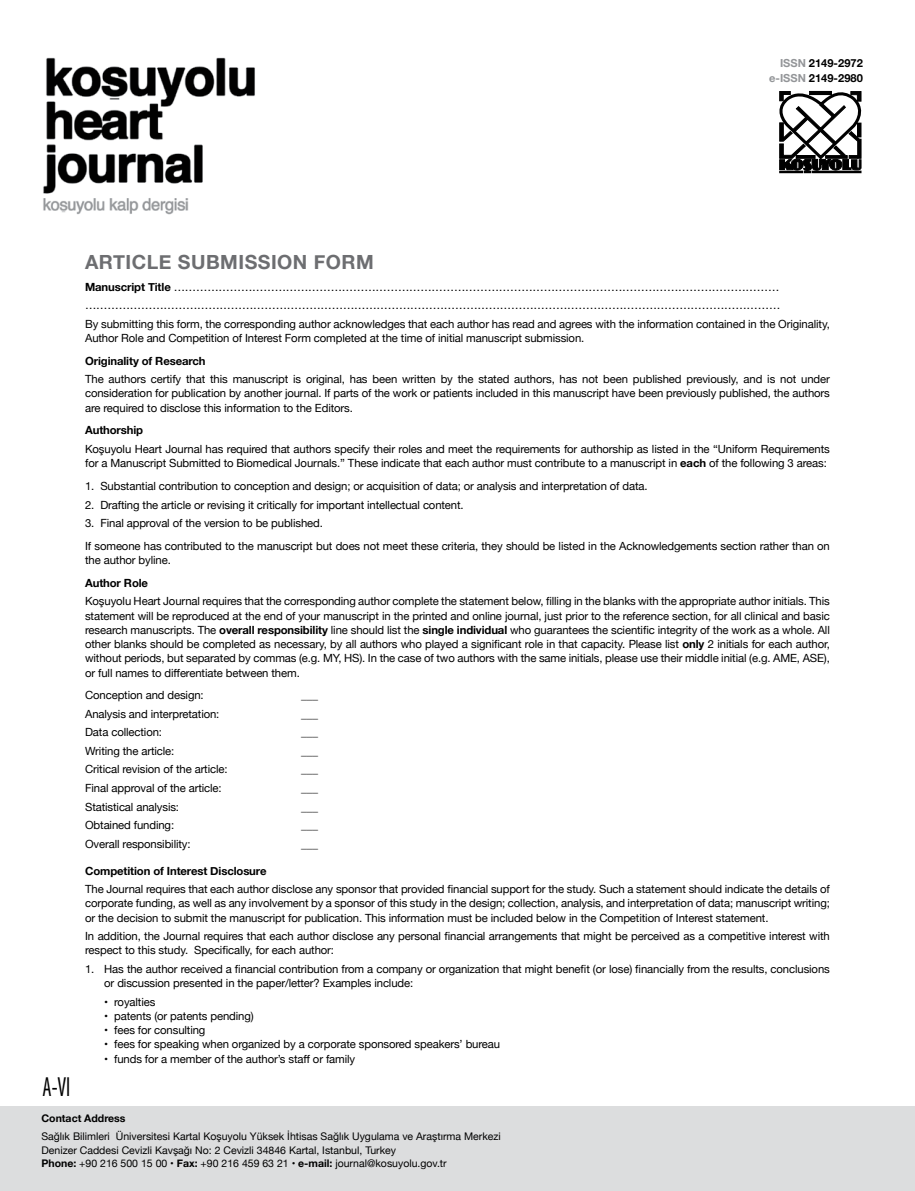
<style>
.page{position:relative;width:915px;height:1191px;background:#fff}
.page>*{position:absolute;margin:0;border:0;box-sizing:border-box;transform-origin:0 0}
.t1{font:condensed 27.75px "Myriad Pro";color:#000;scale:.76 1}
.t2{font:700 19.5px "Helvetica Neue";letter-spacing:.025em;color:#6d6e71}
.t3{font:11.25px/14.2px "Helvetica Neue";letter-spacing:-.01em;color:#000}
.t4{font:700 11.25px "Helvetica Neue";letter-spacing:-.01em;color:#000}
.t5{font:700 11.1px/14.9px "Helvetica Neue";color:#000;text-align:right}
.t6{font:10.5px/13.5px "Helvetica Neue";color:#000}
.t7{font:700 10.5px "Helvetica Neue";color:#000}
.s1{color:#939598}
.s2{font-weight:700}
</style>
<div class="page">
<div style="left:0;top:1106px;width:914px;height:85px;background:#dcddde"></div>
<img style="left:43px;top:57px;width:212px;height:158px">
<svg style="left:779px;top:90px;width:83px;height:83px"></svg>
<hr style="left:914px;top:1106px;width:1px;height:85px;background:#dcddde">
<h2 class="t2" style="left:85px;top:246px;width:27px">Artıc</h2>
<h2 class="t2" style="left:147px;top:246px;width:87px">le SUbmıssıo</h2>
<h2 class="t2" style="left:293px;top:246px;width:37px">n form</h2>
<p class="t5" style="left:768px;top:56px;width:95px"><span class="s1">ISSN</span> 2149-2972 <span class="s1">e-ISSN</span> 2149-2980</p>
<p class="t3" style="left:85px;top:278px;width:746px;line-height:18.5px"><span class="s2">Manuscript Title</span> ……………………………………………………………………………………………………………………………………………… ……………………………………………………………………………………………………………………………………………………………………<br>By submitting this form, the corresponding author acknowledges that each author has read and agrees with the information contained in the Originality,</p>
<p class="t3" style="left:85px;top:331px;width:500px">Author Role and Competition of Interest Form completed at the time of initial manuscript submission.</p>
<p class="t4" style="left:85px;top:352px;width:122px">Originality of Research</p>
<p class="t3" style="left:85px;top:373px;width:746px;text-align:justify">The authors certify that this manuscript is original, has been written by the stated authors, has not been published previously, and is not under consideration for publication by another journal. If parts of the work or patients included in this manuscript have been previously published, the authors are required to disclose this information to the Editors.</p>
<p class="t4" style="left:85px;top:421px;width:60px">Authorship</p>
<p class="t3" style="left:85px;top:442px;width:746px">Koşuyolu Heart Journal has required that authors specify their roles and meet the requirements for authorship as listed in the “Uniform Requirements for a Manuscript Submitted to Biomedical Journals.” These indicate that each author must contribute to a manuscript in <span class="s2">each</span> of the following 3 areas:</p>
<p class="t3" style="left:85px;top:479px;width:564px">1. Substantial contribution to conception and design; or acquisition of data; or analysis and interpretation of data.</p>
<p class="t3" style="left:85px;top:498px;width:380px">2. Drafting the article or revising it critically for important intellectual content.</p>
<p class="t3" style="left:85px;top:512px;width:746px;line-height:22.8px">3. Final approval of the version to be published.<br>If someone has contributed to the manuscript but does not meet these criteria, they should be listed in the Acknowledgements section rather than on</p>
<p class="t3" style="left:85px;top:553px;width:87px">the author byline.</p>
<p class="t4" style="left:85px;top:574px;width:64px">Author Role</p>
<p class="t3" style="left:85px;top:595px;width:746px;text-align:justify">Koşuyolu Heart Journal requires that the corresponding author complete the statement below, filling in the blanks with the appropriate author initials. This statement will be reproduced at the end of your manuscript in the printed and online journal, just prior to the reference section, for all clinical and basic research manuscripts. The <span class="s2">overall responsibility</span> line should list the <span class="s2">single individual</span> who guarantees the scientific integrity of the work as a whole. All other blanks should be completed as necessary, by all authors who played a significant role in that capacity. Please list <span class="s2">only</span> 2 initials for each author, without periods, but separated by commas (e.g. MY, HS). In the case of two authors with the same initials, please use their middle initial (e.g. AME, ASE), or full names to differentiate between them.</p>
<p class="t3" style="left:85px;top:689px;width:120px">Conception and design:</p>
<p class="t3" style="left:301px;top:689px;width:18px">___</p>
<p class="t3" style="left:85px;top:707px;width:136px">Analysis and interpretation:</p>
<p class="t3" style="left:301px;top:707px;width:18px">___</p>
<p class="t3" style="left:85px;top:726px;width:78px">Data collection:</p>
<p class="t3" style="left:301px;top:726px;width:18px">___</p>
<p class="t3" style="left:85px;top:744px;width:91px">Writing the article:</p>
<p class="t3" style="left:301px;top:744px;width:18px">___</p>
<p class="t3" style="left:85px;top:763px;width:144px">Critical revision of the article:</p>
<p class="t3" style="left:301px;top:763px;width:18px">___</p>
<p class="t3" style="left:85px;top:781px;width:138px">Final approval of the article:</p>
<p class="t3" style="left:301px;top:781px;width:18px">___</p>
<p class="t3" style="left:85px;top:800px;width:95px">Statistical analysis:</p>
<p class="t3" style="left:301px;top:800px;width:18px">___</p>
<p class="t3" style="left:85px;top:818px;width:90px">Obtained funding:</p>
<p class="t3" style="left:301px;top:818px;width:18px">___</p>
<p class="t3" style="left:85px;top:837px;width:107px">Overall responsibility:</p>
<p class="t3" style="left:301px;top:837px;width:18px">___</p>
<p class="t4" style="left:85px;top:861px;width:183px">Competition of Interest Disclosure</p>
<p class="t3" style="left:85px;top:882px;width:746px;text-align:justify">The Journal requires that each author disclose any sponsor that provided financial support for the study. Such a statement should indicate the details of corporate funding, as well as any involvement by a sponsor of this study in the design; collection, analysis, and interpretation of data; manuscript writing; or the decision to submit the manuscript for publication. This information must be included below in the Competition of Interest statement.</p>
<p class="t3" style="left:85px;top:929px;width:746px">In addition, the Journal requires that each author disclose any personal financial arrangements that might be perceived as a competitive interest with respect to this study. Specifically, for each author:</p>
<p class="t3" style="left:104px;top:962px;width:726px;text-indent:-19px">1. Has the author received a financial contribution from a company or organization that might benefit (or lose) financially from the results, conclusions or discussion presented in the paper/letter? Examples include:</p>
<p class="t3" style="left:104px;top:995px;width:53px">• royalties</p>
<p class="t3" style="left:104px;top:1009px;width:151px">• patents (or patents pending)</p>
<p class="t3" style="left:104px;top:1023px;width:103px">• fees for consulting</p>
<p class="t3" style="left:104px;top:1038px;width:397px">• fees for speaking when organized by a corporate sponsored speakers’ bureau</p>
<p class="t3" style="left:104px;top:1053px;width:252px">• funds for a member of the author’s staff or family</p>
<h1 class="t1" style="left:43px;top:1070px;width:38px">A-VI</h1>
<p class="t7" style="left:41px;top:1110px;width:86px">Contact Address</p>
<p class="t6" style="left:41px;top:1130px;width:460px">Sağlık Bilimleri Üniversitesi Kartal Koşuyolu Yüksek İhtisas Sağlık Uygulama ve Araştırma Merkezi<br>Denizer Caddesi Cevizli Kavşağı No: 2 Cevizli 34846 Kartal, Istanbul, Turkey<br><span class="s2">Phone:</span> +90 216 500 15 00 • <span class="s2">Fax:</span> +90 216 459 63 21 • <span class="s2">e-mail:</span> journal@kosuyolu.gov.tr</p>
</div>
